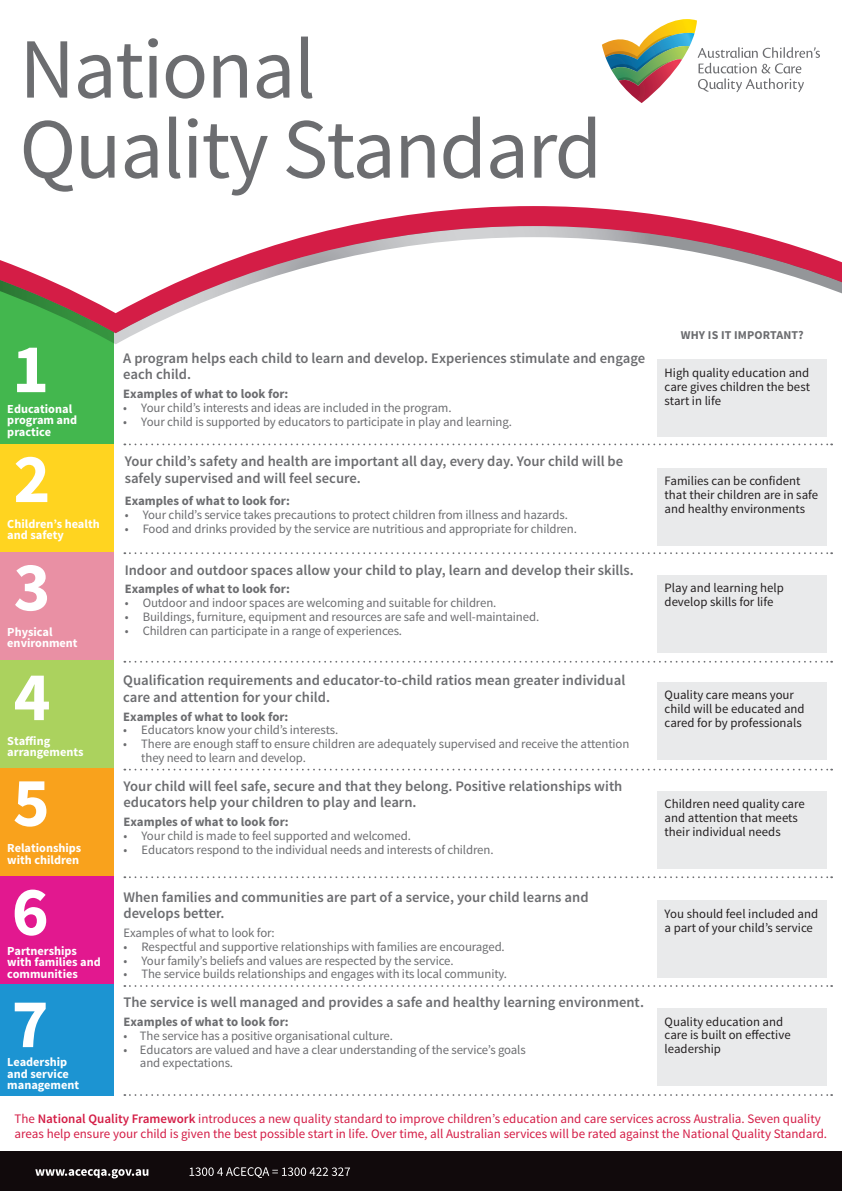
<style>
.page{position:relative;width:842px;height:1191px;background:#fff}
.page>*{position:absolute;margin:0;border:0;box-sizing:border-box;transform-origin:0 0}
.t1{font:85.7px "Source Sans Pro";letter-spacing:-.02em;color:#6c6d70}
.t2{font:600 14.6px/16.4px "Source Sans Pro";color:#6c6d70}
.t3{font:13px/15px "Source Sans Pro";color:#d41d46}
.t4{font:12.8px/13.7px "Source Sans Pro";letter-spacing:-.01em;color:#6c6d70}
.t5{font:12.8px/13.7px "Source Sans Pro";color:#231f20}
.t6{font:700 12.8px "Source Sans Pro";color:#6c6d70}
.t7{font:700 12.3px/11.4px "Source Sans Pro";color:#fff}
.t8{font:700 12px "Source Sans Pro";letter-spacing:.01em;color:#6c6d70}
.s1{font-weight:600}
</style>
<div class="page">
<div style="left:0;top:1151px;width:842px;height:40px;background:#110a0c"></div>
<svg style="left:35px;top:1169px;width:113px;height:9px"></svg>
<div style="left:0;top:243px;width:113px;height:201px;background:#43b74e"></div>
<div style="left:0;top:767px;width:113px;height:109px;background:#f9a21c"></div>
<div style="left:0;top:551px;width:113px;height:109px;background:#e990a4"></div>
<div style="left:0;top:984px;width:113px;height:112px;background:#1c94d2"></div>
<div style="left:0;top:444px;width:113px;height:107px;background:#ffd420"></div>
<div style="left:0;top:876px;width:113px;height:108px;background:#e2188f"></div>
<div style="left:0;top:660px;width:113px;height:108px;background:#abd25e"></div>
<svg style="left:190px;top:1167px;width:160px;height:11px"></svg>
<svg style="left:602px;top:19px;width:218px;height:84px"></svg>
<svg style="left:348px;top:206px;width:372px;height:20px;fill:#d41d46"></svg>
<svg style="left:0;top:226px;width:842px;height:118px"></svg>
<svg style="left:17px;top:348px;width:28px;height:44px"></svg>
<svg style="left:16px;top:457px;width:31px;height:45px"></svg>
<svg style="left:15px;top:565px;width:32px;height:46px"></svg>
<svg style="left:15px;top:675px;width:34px;height:45px"></svg>
<svg style="left:14px;top:781px;width:32px;height:45px"></svg>
<svg style="left:15px;top:889px;width:31px;height:46px"></svg>
<svg style="left:15px;top:1002px;width:31px;height:45px"></svg>
<svg style="left:124px;top:443px;width:708px;height:2px"></svg>
<svg style="left:124px;top:552px;width:708px;height:2px"></svg>
<svg style="left:124px;top:661px;width:708px;height:1px"></svg>
<svg style="left:124px;top:768px;width:708px;height:2px"></svg>
<svg style="left:124px;top:876px;width:708px;height:2px"></svg>
<svg style="left:124px;top:1094px;width:708px;height:2px"></svg>
<svg style="left:124px;top:985px;width:708px;height:2px"></svg>
<div style="left:657px;top:359px;width:169px;height:77px;background:#e9eaeb"></div>
<div style="left:657px;top:468px;width:169px;height:78px;background:#e9eaeb"></div>
<div style="left:657px;top:575px;width:169px;height:78px;background:#e9eaeb"></div>
<div style="left:657px;top:682px;width:169px;height:78px;background:#e9eaeb"></div>
<div style="left:657px;top:791px;width:169px;height:78px;background:#e9eaeb"></div>
<div style="left:657px;top:900px;width:169px;height:77px;background:#e9eaeb"></div>
<div style="left:657px;top:1008px;width:169px;height:77px;background:#e9eaeb"></div>
<p class="t1" style="left:20px;top:16px;width:298px">National</p>
<p class="t1" style="left:20px;top:96px;width:584px">Quality Standard</p>
<p class="t7" style="left:7px;top:404px;width:71px">Educational program and practice</p>
<p class="t7" style="left:7px;top:518px;width:94px">Children’s health and safety</p>
<p class="t7" style="left:7px;top:626px;width:72px">Physical environment</p>
<p class="t7" style="left:7px;top:735px;width:78px">Staffing arrangements</p>
<p class="t7" style="left:7px;top:843px;width:76px">Relationships with children</p>
<p class="t7" style="left:7px;top:945px;width:95px">Partnerships with families and communities</p>
<p class="t7" style="left:7px;top:1057px;width:73px">Leadership and service management</p>
<p class="t2" style="left:123px;top:350px;width:523px">A program helps each child to learn and develop. Experiences stimulate and engage each child.</p>
<p class="t6" style="left:123px;top:386px;width:167px">Examples of what to look for:</p>
<p class="t4" style="left:123px;top:401px;width:330px">• Your child’s interests and ideas are included in the program.</p>
<p class="t4" style="left:123px;top:415px;width:390px">• Your child is supported by educators to participate in play and learning.</p>
<p class="t2" style="left:125px;top:453px;width:500px">Your child’s safety and health are important all day, every day. Your child will be safely supervised and will feel secure.</p>
<p class="t6" style="left:125px;top:493px;width:167px">Examples of what to look for:</p>
<p class="t4" style="left:125px;top:508px;width:445px">• Your child’s service takes precautions to protect children from illness and hazards.</p>
<p class="t4" style="left:125px;top:522px;width:454px">• Food and drinks provided by the service are nutritious and appropriate for children.</p>
<p class="t2" style="left:125px;top:562px;width:511px">Indoor and outdoor spaces allow your child to play, learn and develop their skills.</p>
<p class="t6" style="left:125px;top:581px;width:167px">Examples of what to look for:</p>
<p class="t4" style="left:125px;top:596px;width:373px">• Outdoor and indoor spaces are welcoming and suitable for children.</p>
<p class="t4" style="left:125px;top:610px;width:416px">• Buildings, furniture, equipment and resources are safe and well-maintained.</p>
<p class="t4" style="left:125px;top:623px;width:279px">• Children can participate in a range of experiences.</p>
<p class="t2" style="left:123px;top:672px;width:503px">Qualification requirements and educator-to-child ratios mean greater individual care and attention for your child.</p>
<p class="t6" style="left:123px;top:708px;width:167px">Examples of what to look for:</p>
<p class="t4" style="left:123px;top:723px;width:217px">• Educators know your child’s interests.</p>
<p class="t4" style="left:141px;top:737px;width:490px;text-indent:-18px">• There are enough staff to ensure children are adequately supervised and receive the attention they need to learn and develop.</p>
<p class="t2" style="left:123px;top:778px;width:500px">Your child will feel safe, secure and that they belong. Positive relationships with educators help your children to play and learn.</p>
<p class="t6" style="left:123px;top:813px;width:167px">Examples of what to look for:</p>
<p class="t4" style="left:123px;top:829px;width:289px">• Your child is made to feel supported and welcomed.</p>
<p class="t4" style="left:123px;top:842px;width:372px">• Educators respond to the individual needs and interests of children.</p>
<p class="t2" style="left:123px;top:889px;width:467px">When families and communities are part of a service, your child learns and develops better.</p>
<p class="t4" style="left:123px;top:926px;width:153px">Examples of what to look for:</p>
<p class="t4" style="left:123px;top:940px;width:383px">• Respectful and supportive relationships with families are encouraged.</p>
<p class="t4" style="left:123px;top:953px;width:332px">• Your family’s beliefs and values are respected by the service.</p>
<p class="t4" style="left:123px;top:967px;width:385px">• The service builds relationships and engages with its local community.</p>
<p class="t2" style="left:123px;top:994px;width:522px">The service is well managed and provides a safe and healthy learning environment.</p>
<p class="t6" style="left:123px;top:1013px;width:167px">Examples of what to look for:</p>
<p class="t4" style="left:123px;top:1029px;width:271px">• The service has a positive organisational culture.</p>
<p class="t4" style="left:140px;top:1042px;width:387px;text-indent:-16px">• Educators are valued and have a clear understanding of the service’s goals and expectations.</p>
<p class="t8" style="left:681px;top:327px;width:124px">WHY IS IT IMPORTANT?</p>
<p class="t5" style="left:665px;top:366px;width:147px;text-align:justify">High quality education and care gives children the best start in life</p>
<p class="t5" style="left:665px;top:474px;width:155px">Families can be confident that their children are in safe and healthy environments</p>
<p class="t5" style="left:665px;top:581px;width:121px">Play and learning help develop skills for life</p>
<p class="t5" style="left:665px;top:688px;width:142px">Quality care means your child will be educated and cared for by professionals</p>
<p class="t5" style="left:665px;top:797px;width:142px">Children need quality care and attention that meets their individual needs</p>
<p class="t5" style="left:665px;top:907px;width:155px">You should feel included and a part of your child’s service</p>
<p class="t5" style="left:665px;top:1014px;width:128px">Quality education and care is built on effective leadership</p>
<p class="t3" style="left:15px;top:1111px;width:814px">The <span class="s1">National Quality Framework</span> introduces a new quality standard to improve children’s education and care services across Australia. Seven quality areas help ensure your child is given the best possible start in life. Over time, all Australian services will be rated against the National Quality Standard.</p>
</div>
